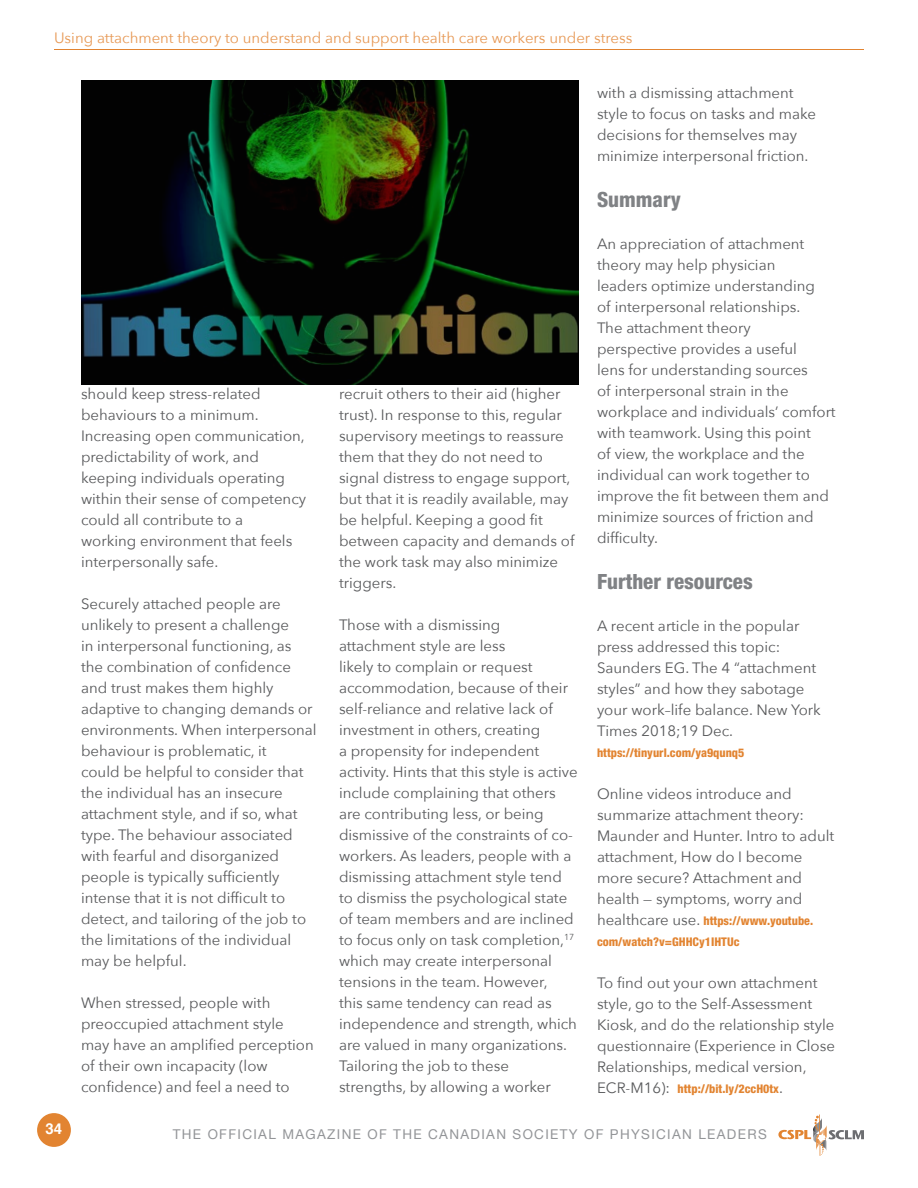
<style>
.page{position:relative;width:918px;height:1188px;background:#fff}
.page>*{position:absolute;margin:0;border:0;box-sizing:border-box;transform-origin:0 0}
.t1{font:800 condensed 21px "Helvetica Neue LT Pro";color:#808285}
.t2{font:15px/21px "Avenir Next";color:#58595b}
.t3{font:15px "Avenir Next";color:#e79956}
.t4{font:700 15px "Helvetica";color:#fff}
.t5{font:13.5px "Helvetica Neue";letter-spacing:.1em;color:#939598}
.t6{font:800 condensed 12px/21px "Helvetica Neue LT Pro";color:#e28431}
.s1{font-family:"Avenir Next";font-weight:400;font-stretch:normal;font-size:15px;color:#58595b}
</style>
<div class="page">
<svg style="left:778px;top:1114px;width:86px;height:42px"></svg>
<div style="left:37px;top:1113px;width:34px;height:34px;background:#e28431;border-radius:50%"></div>
<hr style="left:54px;top:49px;width:810px;height:1px;background:#e28431">
<img style="left:81px;top:81px;width:498px;height:303px">
<p class="t3" style="left:54px;top:26px;width:580px">Using attachment theory to understand and support health care workers under stress</p>
<p class="t2" style="left:81px;top:383px;width:227px">should keep stress-related behaviours to a minimum.<br>Increasing open communication, predictability of work, and keeping individuals operating within their sense of competency could all contribute to a<br>working environment that feels interpersonally safe.</p>
<p class="t2" style="left:81px;top:593px;width:237px">Securely attached people are unlikely to present a challenge<br>in interpersonal functioning, as the combination of confidence and trust makes them highly adaptive to changing demands or environments. When interpersonal behaviour is problematic, it<br>could be helpful to consider that the individual has an insecure attachment style, and if so, what type. The behaviour associated with fearful and disorganized people is typically sufficiently intense that it is not difficult to detect, and tailoring of the job to the limitations of the individual may be helpful.</p>
<p class="t2" style="left:81px;top:992px;width:234px">When stressed, people with preoccupied attachment style may have an amplified perception of their own incapacity (low confidence) and feel a need to</p>
<p class="t2" style="left:339px;top:383px;width:237px">recruit others to their aid (higher trust). In response to this, regular supervisory meetings to reassure them that they do not need to signal distress to engage support, but that it is readily available, may be helpful. Keeping a good fit between capacity and demands of the work task may also minimize triggers.</p>
<p class="t2" style="left:339px;top:614px;width:240px">Those with a dismissing attachment style are less<br>likely to complain or request accommodation, because of their self-reliance and relative lack of investment in others, creating<br>a propensity for independent activity. Hints that this style is active include complaining that others are contributing less, or being dismissive of the constraints of co&shy;workers. As leaders, people with a dismissing attachment style tend to dismiss the psychological state of team members and are inclined to focus only on task completion,<sup>17 </sup>which may create interpersonal tensions in the team. However,<br>this same tendency can read as independence and strength, which are valued in many organizations.<br>Tailoring the job to these strengths, by allowing a worker</p>
<p class="t2" style="left:597px;top:81px;width:220px">with a dismissing attachment style to focus on tasks and make decisions for themselves may minimize interpersonal friction.</p>
<h1 class="t1" style="left:597px;top:186px;width:85px">Summary</h1>
<p class="t2" style="left:597px;top:232px;width:240px">An appreciation of attachment theory may help physician<br>leaders optimize understanding<br>of interpersonal relationships.<br>The attachment theory<br>perspective provides a useful<br>lens for understanding sources<br>of interpersonal strain in the workplace and individuals’ comfort with teamwork. Using this point<br>of view, the workplace and the individual can work together to improve the fit between them and minimize sources of friction and difficulty.</p>
<h1 class="t1" style="left:597px;top:569px;width:157px">Further resources</h1>
<p class="t2" style="left:597px;top:615px;width:225px">A recent article in the popular press addressed this topic:<br>Saunders EG. The 4 “attachment styles” and how they sabotage your work–life balance. New York<br>Times 2018;19 Dec.</p>
<p class="t6" style="left:597px;top:742px;width:149px">https://tinyurl.com/ya9qunq5</p>
<p class="t2" style="left:597px;top:783px;width:239px">Online videos introduce and summarize attachment theory:<br>Maunder and Hunter. Intro to adult attachment, How do I become more secure? Attachment and health — symptoms, worry and</p>
<p class="t6" style="left:597px;top:910px;width:218px"><span class="s1">healthcare use.</span> https://www.youtube. com/watch?v=GHHCy1IHTUc</p>
<p class="t2" style="left:597px;top:972px;width:240px">To find out your own attachment style, go to the Self-Assessment Kiosk, and do the relationship style questionnaire (Experience in Close Relationships, medical version,</p>
<p class="t6" style="left:597px;top:1078px;width:187px"><span class="s1">ECR-M16):</span> http://bit.ly/2ccH0tx<span class="s1">.</span></p>
<p class="t4" style="left:46px;top:1117px;width:18px">34</p>
<p class="t5" style="left:173px;top:1124px;width:595px">THE OFFICIAL MAGAZINE OF THE CANADIAN SOCIETY OF PHYSICIAN LEADERS</p>
</div>
